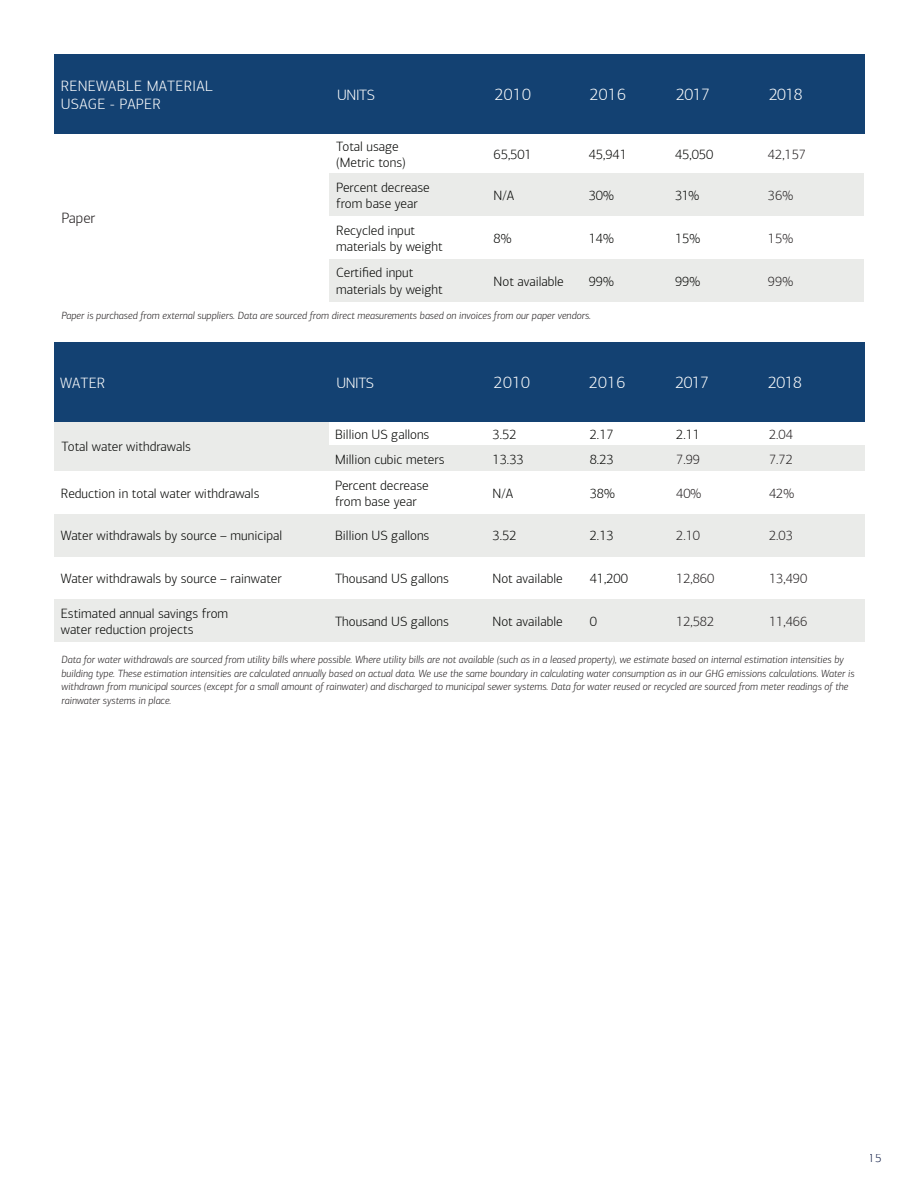
<style>
.page{position:relative;width:918px;height:1188px;background:#fff}
.page>*{position:absolute;margin:0;border:0;box-sizing:border-box;transform-origin:0 0}
.t1{font:300 16.5px "Connections";letter-spacing:-.005em;color:#fff}
.t2{font:300 15px/18px "Connections";letter-spacing:.02em;color:#fff}
.t3{font:300 15px "Connections";color:#231f20}
.t4{font:300 13.5px "Connections";color:#040503}
.t5{font:300 13.5px "Connections";color:#231f20}
.t6{font:300 12px "Connections";color:#111e47}
.t7{font:italic 300 10.5px/13.5px "Connections";color:#231f20}
</style>
<div class="page">
<div style="left:762px;top:599px;width:103px;height:43px;background:#eaebe9"></div>
<div style="left:669px;top:599px;width:93px;height:43px;background:#eaebe9"></div>
<div style="left:583px;top:599px;width:86px;height:43px;background:#eaebe9"></div>
<div style="left:486px;top:599px;width:97px;height:43px;background:#eaebe9"></div>
<div style="left:328px;top:599px;width:158px;height:43px;background:#eaebe9"></div>
<div style="left:54px;top:599px;width:274px;height:43px;background:#eaebe9"></div>
<div style="left:762px;top:514px;width:103px;height:43px;background:#eaebe9"></div>
<div style="left:669px;top:514px;width:93px;height:43px;background:#eaebe9"></div>
<div style="left:583px;top:514px;width:86px;height:43px;background:#eaebe9"></div>
<div style="left:486px;top:514px;width:97px;height:43px;background:#eaebe9"></div>
<div style="left:328px;top:514px;width:158px;height:43px;background:#eaebe9"></div>
<div style="left:54px;top:514px;width:274px;height:43px;background:#eaebe9"></div>
<div style="left:762px;top:446px;width:103px;height:25px;background:#eaebe9"></div>
<div style="left:669px;top:446px;width:93px;height:25px;background:#eaebe9"></div>
<div style="left:583px;top:446px;width:86px;height:25px;background:#eaebe9"></div>
<div style="left:486px;top:446px;width:97px;height:25px;background:#eaebe9"></div>
<div style="left:328px;top:446px;width:158px;height:25px;background:#eaebe9"></div>
<div style="left:761px;top:259px;width:103px;height:43px;background:#eaebe9"></div>
<div style="left:668px;top:259px;width:93px;height:43px;background:#eaebe9"></div>
<div style="left:582px;top:259px;width:86px;height:43px;background:#eaebe9"></div>
<div style="left:487px;top:259px;width:95px;height:43px;background:#eaebe9"></div>
<div style="left:329px;top:259px;width:158px;height:43px;background:#eaebe9"></div>
<div style="left:761px;top:174px;width:103px;height:42px;background:#eaebe9"></div>
<div style="left:668px;top:174px;width:93px;height:42px;background:#eaebe9"></div>
<div style="left:582px;top:174px;width:86px;height:42px;background:#eaebe9"></div>
<div style="left:487px;top:174px;width:95px;height:42px;background:#eaebe9"></div>
<div style="left:329px;top:174px;width:158px;height:42px;background:#eaebe9"></div>
<div style="left:54px;top:54px;width:276px;height:80px;background:#134172"></div>
<div style="left:330px;top:54px;width:158px;height:80px;background:#134172"></div>
<div style="left:488px;top:54px;width:95px;height:80px;background:#134172"></div>
<div style="left:583px;top:54px;width:86px;height:80px;background:#134172"></div>
<div style="left:669px;top:54px;width:93px;height:80px;background:#134172"></div>
<div style="left:762px;top:54px;width:103px;height:80px;background:#134172"></div>
<div style="left:54px;top:342px;width:276px;height:80px;background:#134172"></div>
<div style="left:330px;top:342px;width:158px;height:80px;background:#134172"></div>
<div style="left:488px;top:342px;width:95px;height:80px;background:#134172"></div>
<div style="left:583px;top:342px;width:86px;height:80px;background:#134172"></div>
<div style="left:669px;top:342px;width:93px;height:80px;background:#134172"></div>
<div style="left:762px;top:342px;width:103px;height:80px;background:#134172"></div>
<div style="left:54px;top:422px;width:274px;height:24px;background:#eaebe9"></div>
<div style="left:54px;top:446px;width:274px;height:25px;background:#eaebe9"></div>
<p class="t2" style="left:61px;top:77px;width:154px">RENEWABLE MATERIAL<br>USAGE - PAPER</p>
<p class="t2" style="left:337px;top:86px;width:39px">UNITS</p>
<p class="t1" style="left:495px;top:85px;width:38px">2010</p>
<p class="t1" style="left:590px;top:85px;width:38px">2016</p>
<p class="t1" style="left:676px;top:85px;width:35px">2017</p>
<p class="t1" style="left:769px;top:85px;width:35px">2018</p>
<p class="t4" style="left:336px;top:138px;width:64px">Total usage</p>
<p class="t4" style="left:494px;top:146px;width:40px">65,501</p>
<p class="t4" style="left:589px;top:146px;width:40px">45,941</p>
<p class="t4" style="left:675px;top:146px;width:40px">45,050</p>
<p class="t5" style="left:768px;top:146px;width:40px">42,157</p>
<p class="t4" style="left:336px;top:155px;width:71px">(Metric tons)</p>
<p class="t4" style="left:336px;top:180px;width:95px">Percent decrease</p>
<p class="t4" style="left:494px;top:188px;width:22px">N/A</p>
<p class="t4" style="left:589px;top:188px;width:27px">30%</p>
<p class="t4" style="left:675px;top:188px;width:26px">31%</p>
<p class="t5" style="left:768px;top:188px;width:27px">36%</p>
<p class="t4" style="left:336px;top:196px;width:83px">from base year</p>
<p class="t3" style="left:62px;top:210px;width:35px">Paper</p>
<p class="t4" style="left:336px;top:222px;width:80px">Recycled input</p>
<p class="t4" style="left:494px;top:231px;width:19px">8%</p>
<p class="t4" style="left:589px;top:231px;width:27px">14%</p>
<p class="t4" style="left:675px;top:231px;width:27px">15%</p>
<p class="t5" style="left:768px;top:231px;width:27px">15%</p>
<p class="t4" style="left:336px;top:239px;width:108px">materials by weight</p>
<p class="t4" style="left:336px;top:265px;width:79px">Certified input</p>
<p class="t4" style="left:494px;top:273px;width:72px">Not available</p>
<p class="t4" style="left:589px;top:273px;width:27px">99%</p>
<p class="t4" style="left:675px;top:273px;width:27px">99%</p>
<p class="t5" style="left:768px;top:273px;width:27px">99%</p>
<p class="t4" style="left:336px;top:281px;width:108px">materials by weight</p>
<p class="t7" style="left:62px;top:309px;width:531px">Paper is purchased from external suppliers. Data are sourced from direct measurements based on invoices from our paper vendors.</p>
<p class="t2" style="left:60px;top:374px;width:47px">WATER</p>
<p class="t2" style="left:336px;top:374px;width:39px">UNITS</p>
<p class="t1" style="left:494px;top:373px;width:38px">2010</p>
<p class="t1" style="left:589px;top:373px;width:38px">2016</p>
<p class="t1" style="left:675px;top:373px;width:35px">2017</p>
<p class="t1" style="left:768px;top:373px;width:35px">2018</p>
<p class="t4" style="left:335px;top:427px;width:96px">Billion US gallons</p>
<p class="t4" style="left:493px;top:427px;width:25px">3.52</p>
<p class="t4" style="left:590px;top:427px;width:25px">2.17</p>
<p class="t4" style="left:676px;top:427px;width:25px">2.11</p>
<p class="t5" style="left:769px;top:427px;width:25px">2.04</p>
<p class="t4" style="left:335px;top:451px;width:111px">Million cubic meters</p>
<p class="t4" style="left:493px;top:451px;width:33px">13.33</p>
<p class="t4" style="left:590px;top:451px;width:25px">8.23</p>
<p class="t5" style="left:676px;top:451px;width:25px">7.99</p>
<p class="t5" style="left:769px;top:451px;width:25px">7.72</p>
<p class="t4" style="left:335px;top:477px;width:95px">Percent decrease</p>
<p class="t4" style="left:62px;top:438px;width:131px">Total water withdrawals</p>
<p class="t4" style="left:61px;top:485px;width:200px">Reduction in total water withdrawals</p>
<p class="t4" style="left:493px;top:485px;width:22px">N/A</p>
<p class="t4" style="left:590px;top:485px;width:27px">38%</p>
<p class="t5" style="left:676px;top:485px;width:27px">40%</p>
<p class="t5" style="left:769px;top:485px;width:27px">42%</p>
<p class="t4" style="left:335px;top:493px;width:83px">from base year</p>
<p class="t4" style="left:61px;top:528px;width:223px">Water withdrawals by source – municipal</p>
<p class="t4" style="left:335px;top:528px;width:96px">Billion US gallons</p>
<p class="t4" style="left:493px;top:528px;width:25px">3.52</p>
<p class="t4" style="left:590px;top:528px;width:25px">2.13</p>
<p class="t5" style="left:676px;top:528px;width:25px">2.10</p>
<p class="t5" style="left:769px;top:528px;width:25px">2.03</p>
<p class="t4" style="left:61px;top:571px;width:222px">Water withdrawals by source – rainwater</p>
<p class="t4" style="left:335px;top:571px;width:115px">Thousand US gallons</p>
<p class="t4" style="left:493px;top:571px;width:72px">Not available</p>
<p class="t4" style="left:590px;top:571px;width:40px">41,200</p>
<p class="t5" style="left:676px;top:571px;width:40px">12,860</p>
<p class="t5" style="left:769px;top:571px;width:40px">13,490</p>
<p class="t4" style="left:61px;top:605px;width:169px">Estimated annual savings from</p>
<p class="t4" style="left:335px;top:614px;width:115px">Thousand US gallons</p>
<p class="t4" style="left:493px;top:614px;width:72px">Not available</p>
<p class="t4" style="left:590px;top:614px;width:9px">0</p>
<p class="t5" style="left:676px;top:614px;width:40px">12,582</p>
<p class="t5" style="left:769px;top:614px;width:40px">11,466</p>
<p class="t4" style="left:61px;top:622px;width:134px">water reduction projects</p>
<p class="t7" style="left:62px;top:653px;width:795px">Data for water withdrawals are sourced from utility bills where possible. Where utility bills are not available (such as in a leased property), we estimate based on internal estimation intensities by building type. These estimation intensities are calculated annually based on actual data. We use the same boundary in calculating water consumption as in our GHG emissions calculations. Water is withdrawn from municipal sources (except for a small amount ofrainwater) and discharged to municipal sewer systems. Data for water reused or recycled are sourced from meter readings ofthe rainwater systems in place.</p>
<p class="t6" style="left:869px;top:1151px;width:14px">15</p>
</div>
